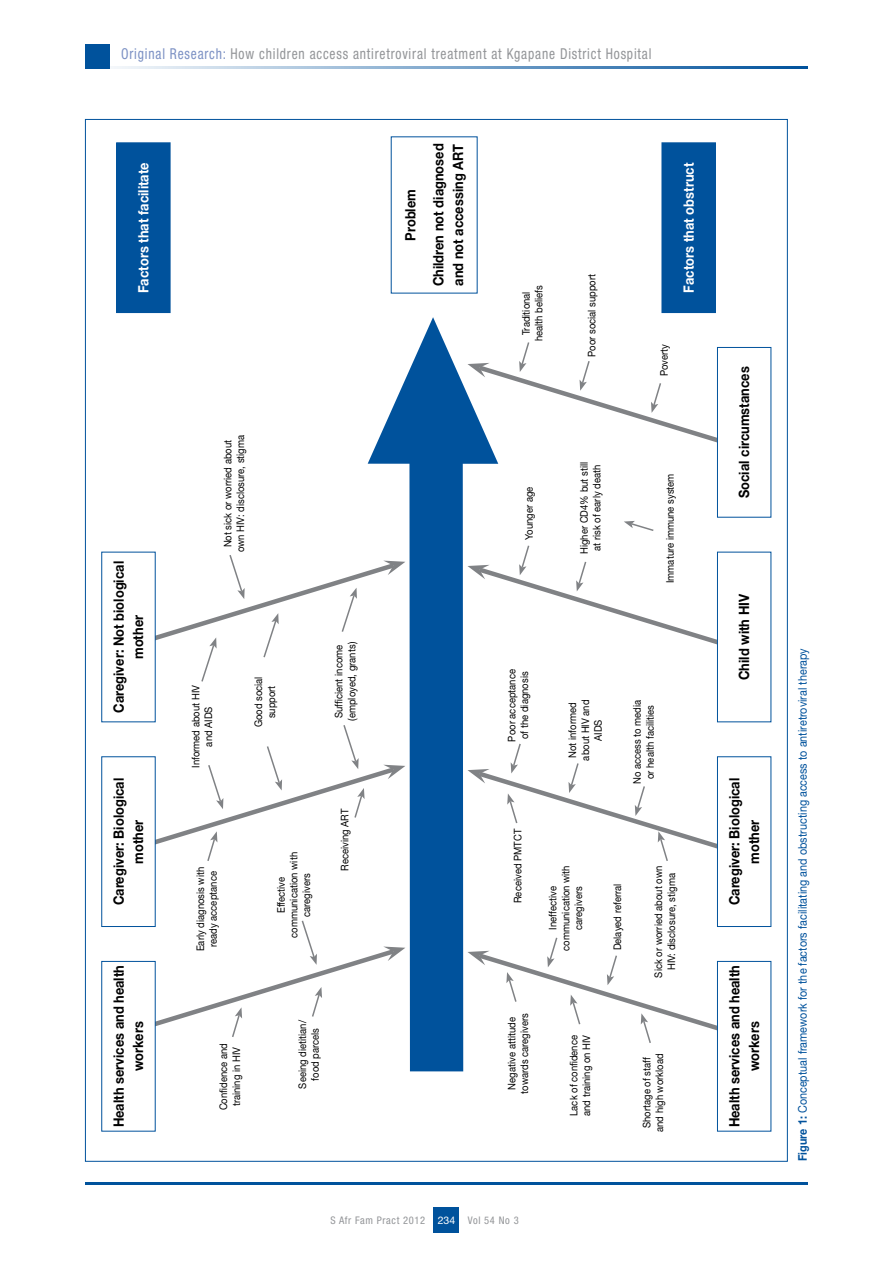
<style>
.page{position:relative;width:893px;height:1263px;background:#fff}
.page>*{position:absolute;margin:0;border:0;box-sizing:border-box;transform-origin:0 0}
.t1{font:condensed 15px "Helvetica Neue LT Std";letter-spacing:.06em;color:#939598;scale:.9 1}
.t2{font:700 14.25px/19.5px "Helvetica Neue LT Std";color:#000;text-align:center;scale:.9 1}
.t3{font:700 14.25px "Helvetica Neue LT Std";color:#fff;scale:.9 1}
.t4{font:12px "Helvetica Neue LT Std";color:#00529c;scale:.9 1}
.t5{font:10.5px/12.8px "Helvetica Neue LT Std";color:#000;text-align:center;scale:.9 1}
.t6{font:condensed 10.5px "Helvetica Neue LT Std";letter-spacing:.06em;color:#939598}
.s1{color:#7c91c4}
.s2{font-stretch:normal;color:#fff}
.s3{font-weight:700}
</style>
<div class="page">
<hr style="left:85px;top:66px;width:723px;height:2px;background:#00529c">
<div style="left:85px;top:44px;width:24px;height:24px;background:#00529c"></div>
<div style="left:434px;top:1208px;width:25px;height:25px;background:#00529c"></div>
<hr style="left:85px;top:1182px;width:723px;height:2px;background:#00529c">
<svg style="left:368px;top:317px;width:130px;height:754px;fill:#00529c"></svg>
<div style="left:117px;top:143px;width:53px;height:170px;background:#00529c"></div>
<div style="left:116px;top:142px;width:54px;height:171px;border:1px solid #00529c"></div>
<div style="left:662px;top:143px;width:53px;height:170px;background:#00529c"></div>
<div style="left:662px;top:142px;width:54px;height:171px;border:1px solid #00529c"></div>
<div style="left:717px;top:961px;width:54px;height:170px;border:1px solid #00529c"></div>
<div style="left:717px;top:756px;width:54px;height:171px;border:1px solid #00529c"></div>
<div style="left:717px;top:347px;width:54px;height:171px;border:1px solid #00529c"></div>
<svg style="left:467px;top:936px;width:257px;height:109px"></svg>
<svg style="left:467px;top:341px;width:257px;height:105px"></svg>
<svg style="left:467px;top:544px;width:257px;height:104px"></svg>
<svg style="left:624px;top:521px;width:30px;height:10px"></svg>
<svg style="left:467px;top:742px;width:257px;height:121px"></svg>
<svg style="left:154px;top:553px;width:251px;height:130px"></svg>
<svg style="left:149px;top:919px;width:256px;height:120px"></svg>
<svg style="left:149px;top:723px;width:256px;height:140px"></svg>
<h1 class="t1" style="left:121px;top:45px;width:591px"><span class="s1">Original Research:</span> How children access antiretroviral treatment at Kgapane District Hospital</h1>
<h2 class="t2" style="left:396px;top:286px;width:160px;line-height:28px;rotate:-90deg">Problem<br>Children not diagnosed</h2>
<h2 class="t2" style="left:448px;top:286px;width:159px;rotate:-90deg">and not accessing ART</h2>
<h2 class="t3" style="left:135px;top:293px;width:147px;rotate:-90deg">Factors that facilitate</h2>
<h2 class="t3" style="left:680px;top:293px;width:146px;rotate:-90deg">Factors that obstruct</h2>
<p class="t5" style="left:519px;top:341px;width:64px;rotate:-90deg">Traditional health beliefs</p>
<p class="t5" style="left:585px;top:357px;width:94px;rotate:-90deg">Poor social support</p>
<p class="t5" style="left:658px;top:376px;width:37px;rotate:-90deg">Poverty</p>
<h2 class="t2" style="left:109px;top:713px;width:170px;rotate:-90deg">Caregiver: Not biological mother</h2>
<h2 class="t2" style="left:109px;top:905px;width:143px;rotate:-90deg">Caregiver: Biological mother</h2>
<h2 class="t2" style="left:109px;top:1127px;width:182px;rotate:-90deg">Health services and health workers</h2>
<p class="t5" style="left:221px;top:552px;width:132px;rotate:-90deg">Not sick or worried about own HIV: disclosure, stigma</p>
<p class="t5" style="left:189px;top:768px;width:93px;rotate:-90deg">Informed about HIV and AIDS</p>
<p class="t5" style="left:194px;top:951px;width:95px;rotate:-90deg">Early diagnosis with ready acceptance</p>
<p class="t5" style="left:252px;top:727px;width:58px;rotate:-90deg">Good social support</p>
<p class="t5" style="left:332px;top:721px;width:89px;text-align:left;rotate:-90deg">Sufficient income (employed, grants)</p>
<p class="t5" style="left:274px;top:938px;width:97px;rotate:-90deg">Effective communication with caregivers</p>
<p class="t5" style="left:338px;top:871px;width:70px;rotate:-90deg">Receiving ART</p>
<p class="t5" style="left:217px;top:1110px;width:76px;rotate:-90deg">Confidence and training in HIV</p>
<p class="t5" style="left:296px;top:1088px;width:78px;rotate:-90deg">Seeing dietitian/ food parcels</p>
<p class="t5" style="left:522px;top:540px;width:60px;rotate:-90deg">Younger age</p>
<p class="t5" style="left:577px;top:554px;width:104px;text-align:left;rotate:-90deg">Higher CD4% but still at risk of early death</p>
<p class="t5" style="left:663px;top:583px;width:123px;rotate:-90deg">Immature immune system</p>
<p class="t5" style="left:505px;top:741px;width:82px;text-align:left;rotate:-90deg">Poor acceptance of the diagnosis</p>
<p class="t5" style="left:511px;top:903px;width:84px;rotate:-90deg">Received PMTCT</p>
<p class="t5" style="left:505px;top:1093px;width:91px;rotate:-90deg">Negative attitude towards caregivers</p>
<p class="t5" style="left:566px;top:760px;width:69px;rotate:-90deg">Not informed about HIV and<br>AIDS</p>
<p class="t5" style="left:631px;top:784px;width:95px;rotate:-90deg">No access to media or health facilities</p>
<p class="t5" style="left:546px;top:951px;width:97px;rotate:-90deg">Ineffective communication with caregivers</p>
<p class="t5" style="left:652px;top:977px;width:125px;rotate:-90deg">Sick or worried about own<br>HIV: disclosure, stigma</p>
<p class="t5" style="left:611px;top:950px;width:76px;rotate:-90deg">Delayed referral</p>
<p class="t5" style="left:567px;top:1116px;width:92px;text-align:left;rotate:-90deg">Lack of confidence and training on HIV</p>
<p class="t5" style="left:640px;top:1132px;width:89px;rotate:-90deg">Shortage of staff and high workload</p>
<p class="t6" style="left:330px;top:1214px;width:190px">S Afr Fam Pract 2012 <span class="s2">234</span> Vol 54 No 3</p>
<h2 class="t2" style="left:734px;top:498px;width:148px;rotate:-90deg">Social circumstances</h2>
<h2 class="t2" style="left:734px;top:680px;width:98px;rotate:-90deg">Child with HIV</h2>
<h2 class="t2" style="left:724px;top:905px;width:143px;rotate:-90deg">Caregiver: Biological mother</h2>
<h2 class="t2" style="left:724px;top:1127px;width:182px;rotate:-90deg">Health services and health workers</h2>
<p class="t4" style="left:795px;top:1161px;width:571px;rotate:-90deg"><span class="s3">Figure 1:</span> Conceptual framework for the factors facilitating and obstructing access to antiretroviral therapy</p>
</div>
